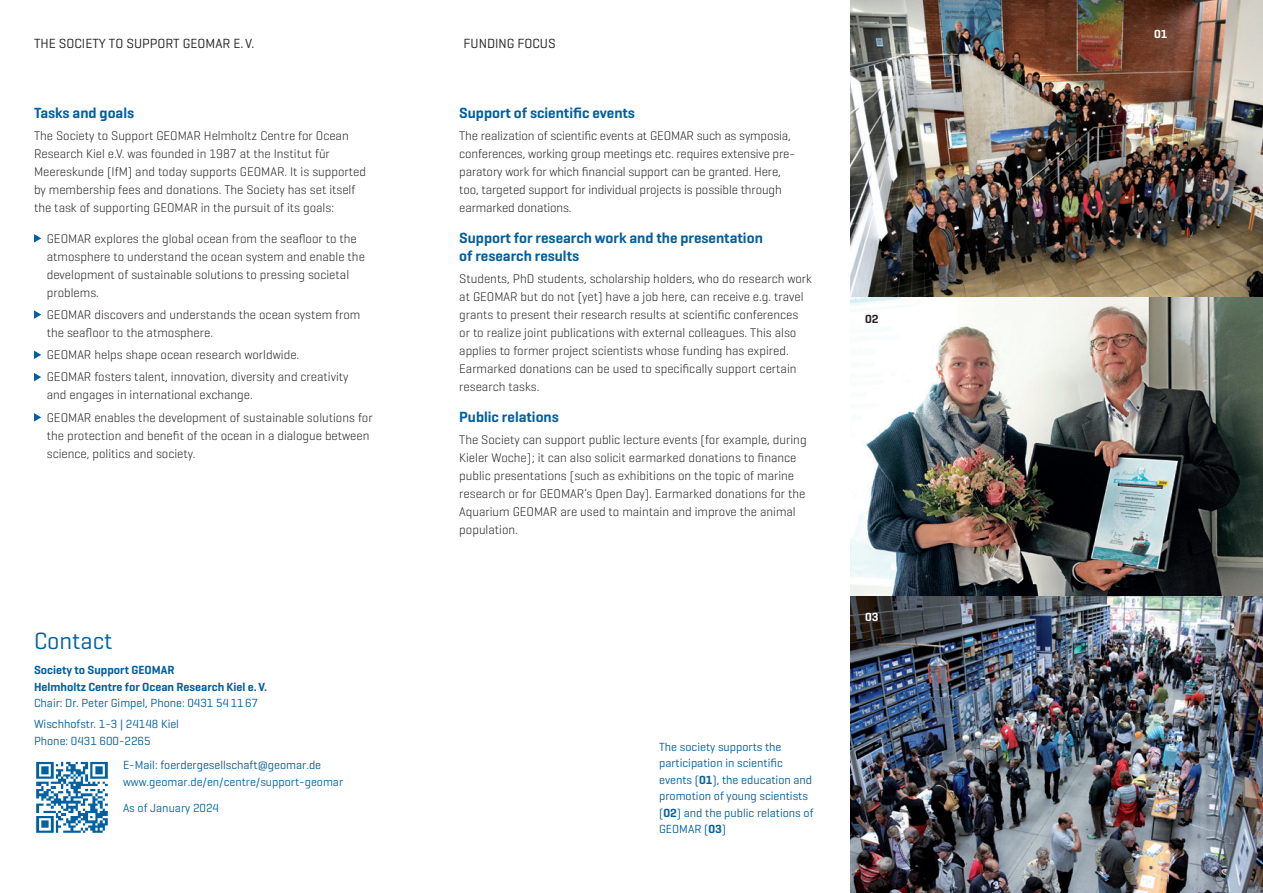
<style>
.page{position:relative;width:1263px;height:893px;background:#fff}
.page>*{position:absolute;margin:0;border:0;box-sizing:border-box;transform-origin:0 0}
.Ueberschrift{font:24px "Geogrotesque";color:#005f9f}
.bullet_text{font:600 15px/18px "Geogrotesque";color:#005f9f}
.kleintext{font:600 15px "Geogrotesque";color:#005f9f}
.t1{font:13.5px "Geogrotesque";color:#231f20}
.bullet_text-2{font:300 12.75px/18px "Geogrotesque";color:#231f20}
.Haupttext{font:12px/16.5px "Geogrotesque";color:#005f9f}
.NL_small_text{font:12px/16.5px "Geogrotesque";color:#00679d}
.Ueberschrift-2{font:600 12px/16.5px "Geogrotesque";color:#005f9f}
.Ueberschrift-3{font:12px "Geogrotesque";color:#005f9f}
.t2{font:600 12px "Geogrotesque";color:#fff}
.t3{font:600 12px "Geogrotesque";color:#231f20}
.s1{color:#005f9f}
.s2{font-weight:600}
</style>
<div class="page">
<svg style="left:34px;top:234px;width:7px;height:9px"></svg>
<svg style="left:34px;top:310px;width:7px;height:9px"></svg>
<svg style="left:34px;top:351px;width:7px;height:8px"></svg>
<svg style="left:34px;top:373px;width:7px;height:8px"></svg>
<svg style="left:34px;top:413px;width:7px;height:9px"></svg>
<img style="left:36px;top:761px;width:72px;height:72px">
<img style="left:850px;top:0;width:413px;height:893px">
<p class="t1" style="left:34px;top:35px;width:222px">THE SOCIETY TO SUPPORT GEOMAR E.V.</p>
<p class="t1" style="left:463px;top:35px;width:94px">FUNDING FOCUS</p>
<p class="bullet_text" style="left:34px;top:103px;width:102px">Tasks and goals</p>
<p class="bullet_text-2" style="left:34px;top:126px;width:334px">The Society to Support GEOMAR Helmholtz Centre for Ocean Research Kiel e.V. was founded in 1987 at the Institut für Meereskunde (IfM) and today supports GEOMAR. It is supported by membership fees and donations. The Society has set itself the task of supporting GEOMAR in the pursuit of its goals:</p>
<p class="bullet_text-2" style="left:47px;top:229px;width:320px">GEOMAR explores the global ocean from the seafloor to the atmosphere to understand the ocean system and enable the development of sustainable solutions to pressing societal problems.</p>
<p class="bullet_text-2" style="left:47px;top:305px;width:315px">GEOMAR discovers and understands the ocean system from the seafloor to the atmosphere.</p>
<p class="bullet_text-2" style="left:47px;top:345px;width:254px">GEOMAR helps shape ocean research worldwide.</p>
<p class="bullet_text-2" style="left:47px;top:368px;width:303px">GEOMAR fosters talent, innovation, diversity and creativity and engages in international exchange.</p>
<p class="bullet_text-2" style="left:47px;top:408px;width:327px">GEOMAR enables the development of sustainable solutions for the protection and benefit of the ocean in a dialogue between science, politics and society.</p>
<p class="Ueberschrift" style="left:34px;top:626px;width:80px">Contact</p>
<p class="Ueberschrift-2" style="left:34px;top:662px;width:235px">Society to Support GEOMAR<br>Helmholtz Centre for Ocean Research Kiel e.V.</p>
<p class="Haupttext" style="left:34px;top:695px;width:226px">Chair: Dr. Peter Gimpel, Phone: 0431 54 1167</p>
<p class="Ueberschrift-3" style="left:34px;top:717px;width:147px">Wischhofstr. 1-3 | 24148 Kiel</p>
<p class="Ueberschrift-3" style="left:34px;top:733px;width:118px">Phone: 0431 600-2265</p>
<p class="NL_small_text" style="left:123px;top:757px;width:222px"><span class="s1">E-Mail: foerdergesellschaft@geomar.de </span>www.geomar.de/en/centre/support-geomar</p>
<p class="NL_small_text" style="left:123px;top:799px;width:98px">As of January 2024</p>
<p class="kleintext" style="left:459px;top:103px;width:177px">Support of scientific events</p>
<p class="bullet_text-2" style="left:459px;top:126px;width:338px">The realization of scientific events at GEOMAR such as symposia, conferences, working group meetings etc. requires extensive pre&shy;paratory work for which financial support can be granted. Here, too, targeted support for individual projects is possible through earmarked donations.</p>
<p class="bullet_text" style="left:459px;top:228px;width:305px">Support for research work and the presentation of research results</p>
<p class="bullet_text-2" style="left:459px;top:269px;width:354px">Students, PhD students, scholarship holders, who do research work at GEOMAR but do not (yet) have a job here, can receive e.g. travel grants to present their research results at scientific conferences or to realize joint publications with external colleagues. This also applies to former project scientists whose funding has expired.<br>Earmarked donations can be used to specifically support certain research tasks.</p>
<p class="bullet_text" style="left:459px;top:407px;width:101px">Public relations</p>
<p class="bullet_text-2" style="left:459px;top:430px;width:349px">The Society can support public lecture events (for example, during Kieler Woche); it can also solicit earmarked donations to finance public presentations (such as exhibitions on the topic of marine research or for GEOMAR’s Open Day). Earmarked donations for the Aquarium GEOMAR are used to maintain and improve the animal population.</p>
<p class="Haupttext" style="left:659px;top:738px;width:156px">The society supports the participation in scientific events (<span class="s2">01</span>), the education and promotion of young scientists (<span class="s2">02</span>) and the public relations of<br>GEOMAR (<span class="s2">03</span>)</p>
<p class="t3" style="left:865px;top:311px;width:15px">02</p>
<p class="t2" style="left:865px;top:609px;width:15px">03</p>
<p class="t2" style="left:1154px;top:27px;width:15px">01</p>
</div>
